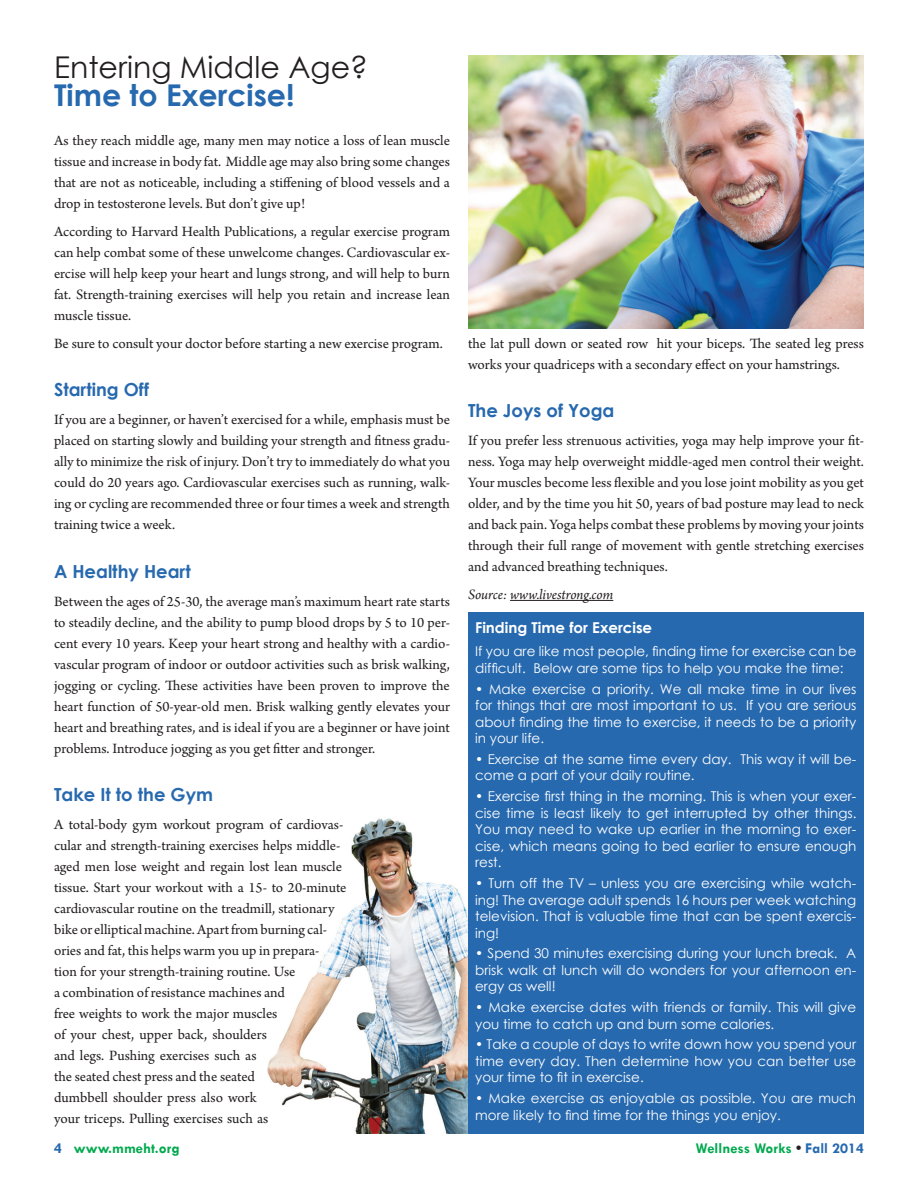
<style>
.page{position:relative;width:918px;height:1188px;background:#fff}
.page>*{position:absolute;margin:0;border:0;box-sizing:border-box;transform-origin:0 0}
.Body_Text-MMEHT_NL{font:30px "Century Gothic";color:#231f20}
.Headline-MMEHT_NL{font:700 30px "Century Gothic";color:#2769af}
.Subhead-MMEHT_NL-BLU{font:700 18px "Century Gothic";color:#2769af}
.Body_Text-MMEHT_NL-2{font:15px/21px "Arno Pro";color:#231f20;text-align:justify}
.t1{font:700 15px "Tw Cen";color:#00a94e}
.Body_Text-MMEHT_NL-3{font:italic 15px "Arno Pro";letter-spacing:-.005em;color:#231f20}
.Body_Text-MMEHT_NL-4{font:700 15px "Century Gothic";color:#fff}
.Body_Text-MMEHT_NL-5{font:13.5px/16.5px "Century Gothic";color:#fff;text-align:justify}
.s1{color:#2769af}
.s2{color:#231f20}
</style>
<div class="page">
<img style="left:267px;top:818px;width:201px;height:316px">
<img style="left:468px;top:55px;width:396px;height:273px">
<div style="left:468px;top:612px;width:396px;height:522px;background:#2769af"></div>
<hr style="left:510px;top:600px;width:103px;height:1px;background:#231f20">
<p class="Body_Text-MMEHT_NL" style="left:54px;top:46px;width:315px">Entering Middle Age?</p>
<p class="Headline-MMEHT_NL" style="left:54px;top:72px;width:242px">Time to Exercise!</p>
<p class="Body_Text-MMEHT_NL-2" style="left:54px;top:131px;width:398px">As they reach middle age, many men may notice a loss of lean muscle tissue and increase in body fat. Middle age may also bring some changes that are not as noticeable, including a stiffening of blood vessels and a drop in testosterone levels. But don’t give up!</p>
<p class="Body_Text-MMEHT_NL-2" style="left:54px;top:222px;width:398px">According to Harvard Health Publications, a regular exercise program can help combat some of these unwelcome changes. Cardiovascular ex&shy;ercise will help keep your heart and lungs strong, and will help to burn fat. Strength-training exercises will help you retain and increase lean muscle tissue.</p>
<p class="Body_Text-MMEHT_NL-2" style="left:54px;top:333px;width:390px">Be sure to consult your doctor before starting a new exercise program.</p>
<p class="Subhead-MMEHT_NL-BLU" style="left:54px;top:376px;width:97px">Starting Off</p>
<p class="Body_Text-MMEHT_NL-2" style="left:54px;top:410px;width:398px">If you are a beginner, or haven’t exercised for a while, emphasis must be placed on starting slowly and building your strength and fitness gradu&shy;ally to minimize the risk of injury. Don’t try to immediately do what you could do 20 years ago. Cardiovascular exercises such as running, walk&shy;ing or cycling are recommended three or four times a week and strength training twice a week.</p>
<p class="Subhead-MMEHT_NL-BLU" style="left:54px;top:558px;width:138px">A Healthy Heart</p>
<p class="Body_Text-MMEHT_NL-2" style="left:54px;top:591px;width:398px">Between the ages of 25-30, the average man’s maximum heart rate starts to steadily decline, and the ability to pump blood drops by 5 to 10 per&shy;cent every 10 years. Keep your heart strong and healthy with a cardio&shy;vascular program of indoor or outdoor activities such as brisk walking, jogging or cycling. These activities have been proven to improve the heart function of 50-year-old men. Brisk walking gently elevates your heart and breathing rates, and is ideal if you are a beginner or have joint problems. Introduce jogging as you get fitter and stronger.</p>
<p class="Subhead-MMEHT_NL-BLU" style="left:54px;top:781px;width:161px">Take It to the Gym</p>
<p class="Body_Text-MMEHT_NL-2" style="left:54px;top:815px;width:294px;text-align:left">A total-body gym workout program of cardiovas&shy;cular and strength-training exercises helps middle&shy;aged men lose weight and regain lost lean muscle tissue. Start your workout with a 15- to 20-minute cardiovascular routine on the treadmill, stationary bike or elliptical machine. Apart from burning cal&shy;ories and fat, this helps warm you up in prepara-<br>tion for your strength-training routine. Use<br>a combination of resistance machines and<br>free weights to work the major muscles<br>of your chest, upper back, shoulders<br>and legs. Pushing exercises such as<br>the seated chest press and the seated<br>dumbbell shoulder press also work<br>your triceps. Pulling exercises such as</p>
<p class="Body_Text-MMEHT_NL-2" style="left:468px;top:333px;width:397px">the lat pull down or seated row hit your biceps. The seated leg press works your quadriceps with a secondary effect on your hamstrings.</p>
<p class="Subhead-MMEHT_NL-BLU" style="left:468px;top:397px;width:148px">The Joys of Yoga</p>
<p class="Body_Text-MMEHT_NL-2" style="left:468px;top:431px;width:398px">If you prefer less strenuous activities, yoga may help improve your fit&shy;ness. Yoga may help overweight middle-aged men control their weight.<br>Your muscles become less flexible and you lose joint mobility as you get older, and by the time you hit 50, years of bad posture may lead to neck and back pain. Yoga helps combat these problems by moving your joints through their full range of movement with gentle stretching exercises and advanced breathing techniques.</p>
<p class="Body_Text-MMEHT_NL-3" style="left:468px;top:586px;width:147px">Source: www.livestrong.com</p>
<p class="Body_Text-MMEHT_NL-4" style="left:475px;top:616px;width:178px">Finding Time for Exercise</p>
<p class="Body_Text-MMEHT_NL-5" style="left:475px;top:643px;width:383px">If you are like most people, finding time for exercise can be difficult. Below are some tips to help you make the time:</p>
<p class="Body_Text-MMEHT_NL-5" style="left:475px;top:680px;width:383px">• Make exercise a priority. We all make time in our lives for things that are most important to us. If you are serious about finding the time to exercise, it needs to be a priority in your life.</p>
<p class="Body_Text-MMEHT_NL-5" style="left:475px;top:751px;width:383px">• Exercise at the same time every day. This way it will be&shy;come a part of your daily routine.</p>
<p class="Body_Text-MMEHT_NL-5" style="left:475px;top:788px;width:383px">• Exercise first thing in the morning. This is when your exer&shy;cise time is least likely to get interrupted by other things.<br>You may need to wake up earlier in the morning to exer&shy;cise, which means going to bed earlier to ensure enough rest.</p>
<p class="Body_Text-MMEHT_NL-5" style="left:475px;top:875px;width:383px">• Turn off the TV – unless you are exercising while watch&shy;ing! The average adult spends 16 hours per week watching television. That is valuable time that can be spent exercis&shy;ing!</p>
<p class="Body_Text-MMEHT_NL-5" style="left:475px;top:945px;width:383px">• Spend 30 minutes exercising during your lunch break. A brisk walk at lunch will do wonders for your afternoon en&shy;ergy as well!</p>
<p class="Body_Text-MMEHT_NL-5" style="left:475px;top:999px;width:382px">• Make exercise dates with friends or family. This will give you time to catch up and burn some calories.</p>
<p class="Body_Text-MMEHT_NL-5" style="left:475px;top:1036px;width:383px">• Take a couple of days to write down how you spend your time every day. Then determine how you can better use your time to fit in exercise.</p>
<p class="Body_Text-MMEHT_NL-5" style="left:475px;top:1090px;width:383px">• Make exercise as enjoyable as possible. You are much more likely to find time for the things you enjoy.</p>
<p class="t1" style="left:54px;top:1139px;width:127px"><span class="s1">4</span> www.mmeht.org</p>
<p class="t1" style="left:696px;top:1139px;width:170px">Wellness Works <span class="s2">•</span> <span class="s1">Fall 2014</span></p>
</div>
